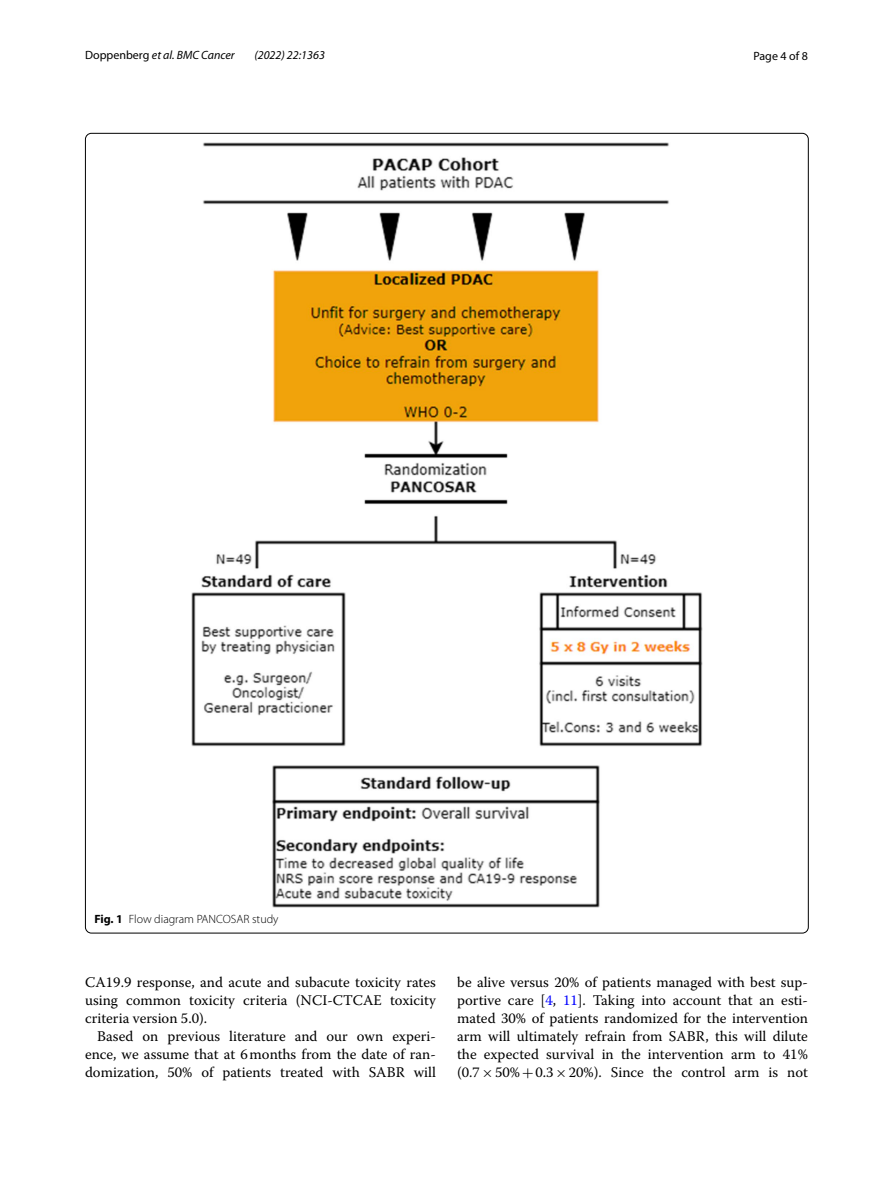
<style>
.page{position:relative;width:893px;height:1187px;background:#fff}
.page>*{position:absolute;margin:0;border:0;box-sizing:border-box;transform-origin:0 0}
.t1{font:14.7px/18px "Warnock Pro";color:#000;text-align:justify}
.t2{font:italic 12px "Myriad Pro";color:#000}
.t3{font:300 12px "Myriad Pro";color:#000}
.t4{font:12px "Myriad Pro";color:#000}
.s1{font-style:normal}
.s2{font-weight:700}
.s3{color:#00f}
.s4{font-family:"MTSY"}
</style>
<div class="page">
<img style="left:192px;top:142px;width:510px;height:765px">
<p class="t2" style="left:85px;top:48px;width:151px"><span class="s1">Doppenberg</span> et al. BMC Cancer</p>
<p class="t2" style="left:254px;top:48px;width:72px">(2022) 22:1363</p>
<p class="t4" style="left:753px;top:48px;width:56px">Page 4 of 8</p>
<p class="t3" style="left:94px;top:912px;width:186px"><span class="s2">Fig. 1</span> Flow diagram PANCOSAR study</p>
<p class="t1" style="left:85px;top:972px;width:352px">CA19.9 response, and acute and subacute toxicity rates using common toxicity criteria (NCI-CTCAE toxicity criteria version 5.0).</p>
<p class="t1" style="left:85px;top:1026px;width:352px;text-indent:12px">Based on previous literature and our own experi&shy;ence, we assume that at 6months from the date of ran&shy;domization, 50% of patients treated with SABR will</p>
<p class="t1" style="left:457px;top:972px;width:352px">be alive versus 20% of patients managed with best sup&shy;portive care [<span class="s3">4</span>, <span class="s3">11</span>]. Taking into account that an esti&shy;mated 30% of patients randomized for the intervention arm will ultimately refrain from SABR, this will dilute the expected survival in the intervention arm to 41% (0.7<span class="s4">×</span>50%<span class="s4">+</span>0.3<span class="s4">×</span>20%). Since the control arm is not</p>
</div>
